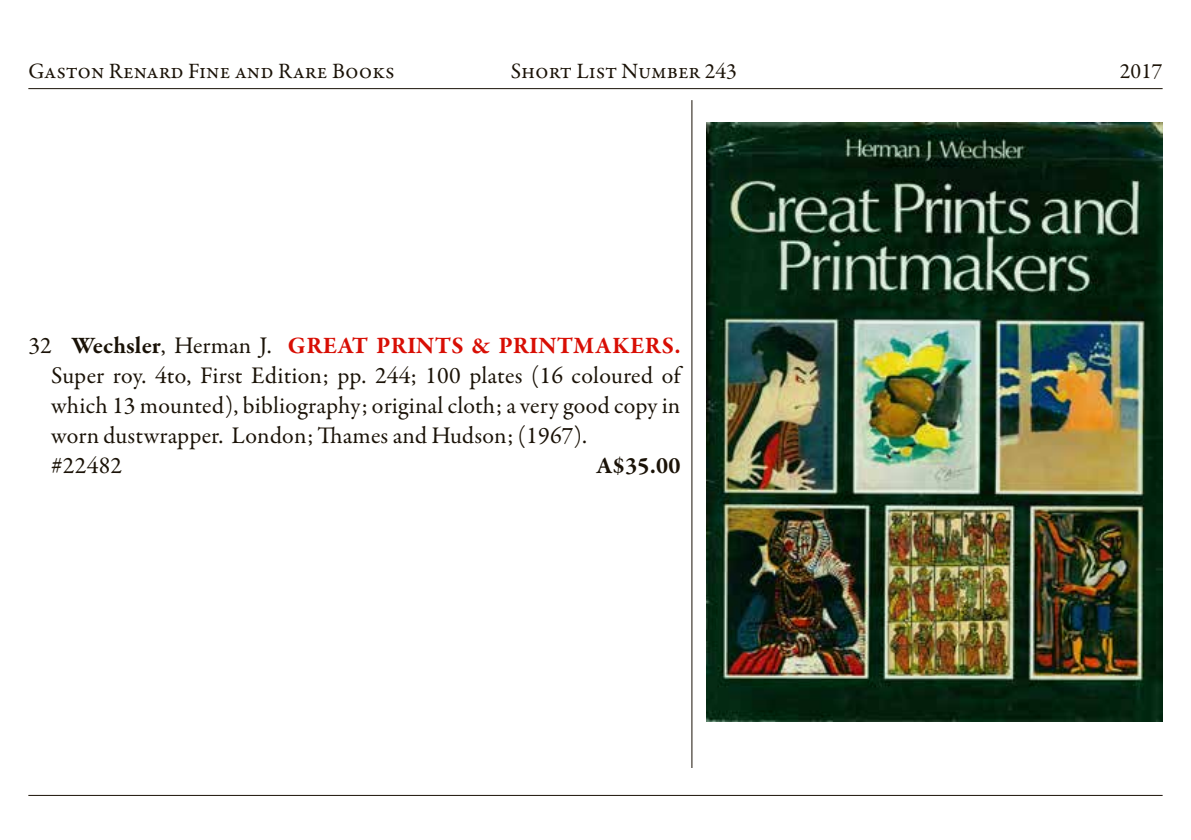
<style>
.page{position:relative;width:1191px;height:840px;background:#fff}
.page>*{position:absolute;margin:0;border:0;box-sizing:border-box;transform-origin:0 0}
.t1{font:24px/30px "Garamond Premr Pro";letter-spacing:.01em;color:#1a1207}
.t2{font:700 24px "Garamond Premr Pro";color:#1a1207}
.t3{font:22px "Garamond Premr Pro";color:#1a1207}
.s1{font-weight:700}
.s2{font-weight:700;color:#d80e04}
</style>
<div class="page">
<hr style="left:28px;top:88px;width:1134px;height:1px;background:#1a1207">
<hr style="left:28px;top:794px;width:1134px;height:1px;background:#1a1207">
<hr style="left:691px;top:100px;width:1px;height:667px;background:#1a1207">
<img style="left:706px;top:123px;width:456px;height:598px">
<p class="t3" style="left:28px;top:57px;width:368px">Gaston Renard Fine and Rare Books</p>
<p class="t3" style="left:511px;top:57px;width:228px">Short List Number 243</p>
<p class="t3" style="left:1119px;top:57px;width:44px">2017</p>
<p class="t1" style="left:51px;top:330px;width:631px;text-indent:-23px">32 <span class="s1">Wechsler</span>, Herman J. <span class="s2">GREAT PRINTS &amp; PRINTMAKERS.<br></span>Super roy. 4to, First Edition; pp. 244; 100 plates (16 coloured of which 13 mounted), bibliography; original cloth; a very good copy in worn dustwrapper. London; Thames and Hudson; (1967).<br>#22482</p>
<p class="t2" style="left:596px;top:450px;width:86px">A$35.00</p>
</div>
